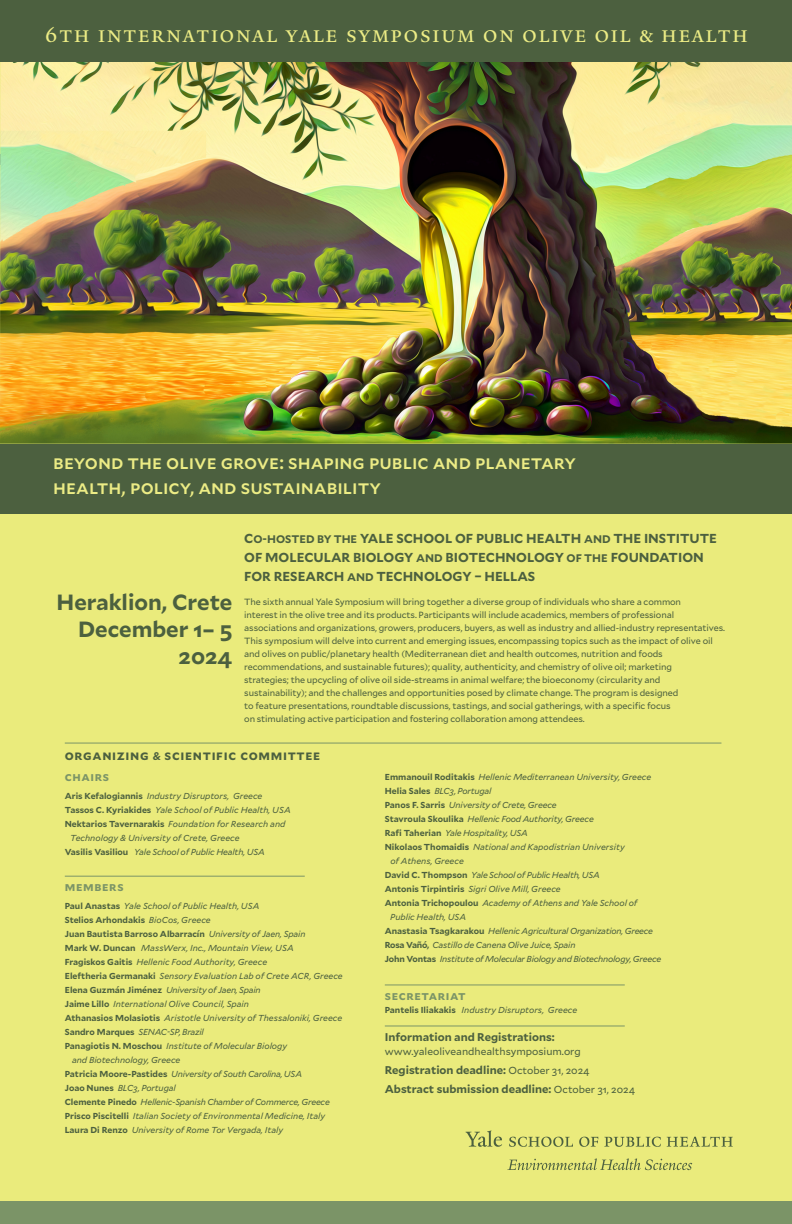
<style>
.page{position:relative;width:792px;height:1224px;background:#eaeb7c}
.page>*{position:absolute;margin:0;border:0;box-sizing:border-box;transform-origin:0 0}
.t1{font:24px "Yale New";letter-spacing:.05em;color:#ecec85}
.t2{font:700 22px/27px "Mallory";color:#4c603f;text-align:right}
.t3{font:500 19px/25px "Mallory";color:#ecec85}
.t4{font:700 13.3px "Mallory";letter-spacing:.05em;color:#4c603f}
.t5{font:700 13px/19px "Mallory";color:#4c603f}
.t6{font:700 12.2px "Mallory";letter-spacing:.05em;color:#7b9467}
.t7{font:700 11.2px "Mallory";color:#4c603f}
.t8{font:10.2px "Mallory";color:#4c603f}
.t9{font:9px/13px "Mallory";letter-spacing:-.01em;color:#4c603f}
.t10{font:italic 8.7px/14px "Mallory";letter-spacing:-.005em;color:#4c603f}
.t11{font:italic 8.7px/14px "Mallory";letter-spacing:-.025em;color:#4c603f}
.t12{font:700 8.7px "Mallory";color:#4c603f}
.s1{font-size:11px}
.s2{font-size:11.1px}
.s3{font-weight:700;font-style:normal}
.s4{font-weight:400;font-style:italic}
.s5{font-weight:400;font-size:10.2px}
</style>
<div class="page">
<hr style="left:65px;top:743px;width:656px;height:1px;background:#7b9467">
<img style="left:465px;top:1130px;width:268px;height:41px">
<hr style="left:65px;top:876px;width:240px;height:1px;background:#7b9467">
<hr style="left:385px;top:1026px;width:240px;height:1px;background:#7b9467">
<hr style="left:385px;top:985px;width:240px;height:1px;background:#7b9467">
<img style="left:0;top:62px;width:792px;height:382px">
<div style="left:0;top:0;width:792px;height:62px;background:#4c603f"></div>
<div style="left:0;top:1201px;width:792px;height:23px;background:#7b9467"></div>
<div style="left:0;top:444px;width:792px;height:70px;background:#4c603f"></div>
<p class="t1" style="left:45px;top:20px;width:705px">6th international Yale Symposium on Olive Oil &amp; Health</p>
<p class="t3" style="left:53px;top:449px;width:524px">Beyond the Olive Grove: Shaping Public and Planetary<br>Health, Policy, and Sustainability</p>
<p class="t5" style="left:244px;top:528px;width:474px">C<span class="s1">O-HOSTED BY THE</span> YALE SCHOOL OF PUBLIC HEALTH <span class="s1">AND</span> THE INSTITUTE<br>OF MOLECULAR BIOLOGY <span class="s1">AND</span> BIOTECHNOLOGY <span class="s1">OF THE</span> FOUNDATION<br>FOR RESEARCH <span class="s1">AND</span> TECHNOLOGY – HELLAS</p>
<p class="t2" style="left:57px;top:587px;width:177px">Heraklion, Crete<br>December 1– 5<br>2024</p>
<p class="t9" style="left:244px;top:595px;width:482px">The sixth annual Yale Symposium will bring together a diverse group of individuals who share a common<br>interest in the olive tree and its products. Participants will include academics, members of professional associations and organizations, growers, producers, buyers, as well as industry and allied-industry representatives.<br>This symposium will delve into current and emerging issues, encompassing topics such as the impact of olive oil and olives on public/planetary health (Mediterranean diet and health outcomes, nutrition and foods recommendations, and sustainable futures); quality, authenticity, and chemistry of olive oil; marketing<br>strategies; the upcycling of olive oil side-streams in animal welfare; the bioeconomy (circularity and<br>sustainability); and the challenges and opportunities posed by climate change. The program is designed<br>to feature presentations, roundtable discussions, tastings, and social gatherings, with a specific focus<br>on stimulating active participation and fostering collaboration among attendees.</p>
<p class="t4" style="left:65px;top:746px;width:257px">organizing <span class="s2">&amp;</span> scientific committee</p>
<p class="t6" style="left:65px;top:767px;width:46px">chairs</p>
<p class="t10" style="left:65px;top:788px;width:199px"><span class="s3">Aris Kefalogiannis</span> Industry Disruptors, Greece</p>
<p class="t10" style="left:65px;top:802px;width:228px"><span class="s3">Tassos C. Kyriakides</span> Yale School of Public Health, USA</p>
<p class="t10" style="left:65px;top:816px;width:222px"><span class="s3">Nektarios Tavernarakis</span> Foundation for Research and</p>
<p class="t10" style="left:70px;top:830px;width:171px">Technology &amp; University of Crete, Greece</p>
<p class="t10" style="left:65px;top:844px;width:202px"><span class="s3">Vasilis Vasiliou</span> Yale School of Public Health, USA</p>
<p class="t6" style="left:65px;top:878px;width:60px">members</p>
<p class="t10" style="left:65px;top:899px;width:196px"><span class="s3">Paul Anastas</span> Yale School of Public Health, USA</p>
<p class="t12" style="left:65px;top:914px;width:147px">Stelios Arhondakis <span class="s4">BioCos, Greece</span></p>
<p class="t12" style="left:65px;top:928px;width:242px">Juan Bautista Barroso Albarracín <span class="s4">University of Jaen, Spain</span></p>
<p class="t10" style="left:65px;top:941px;width:279px"><span class="s3">Mark W. Duncan</span> MassWerx, Inc., Mountain View, USA<br><span class="s3">Fragiskos Gaitis</span> Hellenic Food Authority, Greece<br><span class="s3">Eleftheria Germanaki</span> Sensory Evaluation Lab of Crete ACR, Greece <span class="s3">Elena Guzmán Jiménez</span> University of Jaen, Spain</p>
<p class="t10" style="left:65px;top:997px;width:186px"><span class="s3">Jaime Lillo</span> International Olive Council, Spain</p>
<p class="t10" style="left:65px;top:1011px;width:279px"><span class="s3">Athanasios Molasiotis</span> Aristotle University of Thessaloniki, Greece</p>
<p class="t11" style="left:65px;top:1025px;width:141px"><span class="s3">Sandro Marques</span> SENAC-SP, Brazil</p>
<p class="t10" style="left:72px;top:1039px;width:217px;text-indent:-7px"><span class="s3">Panagiotis N. Moschou</span> Institute of Molecular Biology and Biotechnology, Greece</p>
<p class="t11" style="left:65px;top:1067px;width:239px"><span class="s3">Patricia Moore-Pastides</span> University of South Carolina, USA</p>
<p class="t10" style="left:65px;top:1081px;width:112px"><span class="s3">Joao Nunes</span> BLC3, Portugal</p>
<p class="t11" style="left:65px;top:1095px;width:267px"><span class="s3">Clemente Pinedo</span> Hellenic-Spanish Chamber of Commerce, Greece</p>
<p class="t10" style="left:65px;top:1109px;width:262px"><span class="s3">Prisco Piscitelli</span> Italian Society of Environmental Medicine, Italy</p>
<p class="t10" style="left:65px;top:1123px;width:220px"><span class="s3">Laura Di Renzo</span> University of Rome Tor Vergada, Italy</p>
<p class="t10" style="left:385px;top:770px;width:268px"><span class="s3">Emmanouil Roditakis</span> Hellenic Mediterranean University, Greece</p>
<p class="t11" style="left:385px;top:784px;width:108px"><span class="s3">Helia Sales</span> BLC3, Portugal</p>
<p class="t10" style="left:385px;top:798px;width:173px"><span class="s3">Panos F. Sarris</span> University of Crete, Greece</p>
<p class="t10" style="left:385px;top:812px;width:211px"><span class="s3">Stavroula Skoulika</span> Hellenic Food Authority, Greece</p>
<p class="t11" style="left:385px;top:826px;width:145px"><span class="s3">Rafi Taherian</span> Yale Hospitality, USA</p>
<p class="t10" style="left:390px;top:840px;width:236px;text-indent:-6px"><span class="s3">Nikolaos Thomaidis</span> National and Kapodistrian University of Athens, Greece</p>
<p class="t11" style="left:385px;top:868px;width:217px"><span class="s3">David C. Thompson</span> Yale School of Public Health, USA</p>
<p class="t10" style="left:385px;top:882px;width:177px"><span class="s3">Antonis Tirpintiris</span> Sigri Olive Mill, Greece</p>
<p class="t10" style="left:390px;top:896px;width:249px;text-indent:-5px"><span class="s3">Antonia Trichopoulou</span> Academy of Athens and Yale School of<br>Public Health, USA</p>
<p class="t11" style="left:385px;top:924px;width:278px"><span class="s3">Anastasia Tsagkarakou</span> Hellenic Agricultural Organization, Greece<br><span class="s3">Rosa Vañó,</span> Castillo de Canena Olive Juice, Spain<br><span class="s3">John Vontas</span> Institute of Molecular Biology and Biotechnology, Greece</p>
<p class="t6" style="left:385px;top:986px;width:83px">secretariat</p>
<p class="t10" style="left:385px;top:1002px;width:194px"><span class="s3">Pantelis Iliakakis</span> Industry Disruptors, Greece</p>
<p class="t7" style="left:385px;top:1029px;width:171px">Information and Registrations:</p>
<p class="t8" style="left:385px;top:1044px;width:197px">www.yaleoliveandhealthsymposium.org</p>
<p class="t7" style="left:385px;top:1062px;width:206px">Registration deadline: <span class="s5">October 31, 2024</span></p>
<p class="t7" style="left:385px;top:1081px;width:252px">Abstract submission deadline: <span class="s5">October 31, 2024</span></p>
</div>
